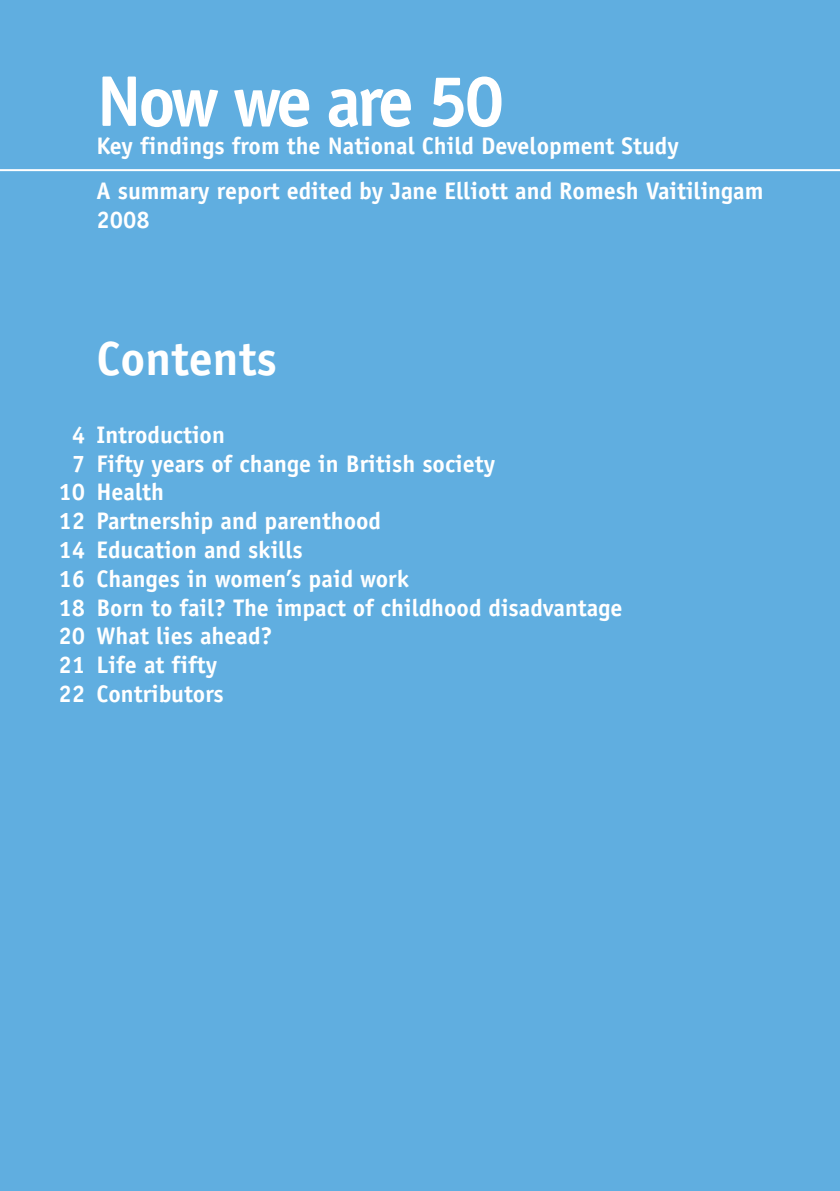
<style>
.page{position:relative;width:840px;height:1191px;background:#fff}
.page>*{position:absolute;margin:0;border:0;box-sizing:border-box;transform-origin:0 0}
.t1{font:700 72px "Officina Sans";letter-spacing:-.06em;color:#fff}
.t2{font:700 48px "Officina Sans";color:#fff}
.t3{font:700 24px/28.8px "Officina Sans";color:#fff}
</style>
<div class="page">
<div style="left:0;top:0;width:839px;height:1191px;background:#60aee0"></div>
<hr style="left:0;top:169px;width:839px;height:2px;background:#fff">
<h1 class="t1" style="left:96px;top:74px;width:409px">Now we are 50</h1>
<p class="t3" style="left:96px;top:133px;width:583px">Key findings from the National Child Development Study</p>
<p class="t3" style="left:96px;top:178px;width:668px">A summary report edited by Jane Elliott and Romesh Vaitilingam<br>2008</p>
<h2 class="t2" style="left:96px;top:340px;width:182px">Contents</h2>
<p class="t3" style="left:58px;top:422px;width:28px;text-align:center">4<br>7<br>10<br>12<br>14<br>16<br>18<br>20<br>21<br>22</p>
<p class="t3" style="left:96px;top:422px;width:527px">Introduction<br>Fifty years of change in British society<br>Health<br>Partnership and parenthood<br>Education and skills<br>Changes in women’s paid work<br>Born to fail? The impact of childhood disadvantage<br>What lies ahead?<br>Life at fifty<br>Contributors</p>
</div>
